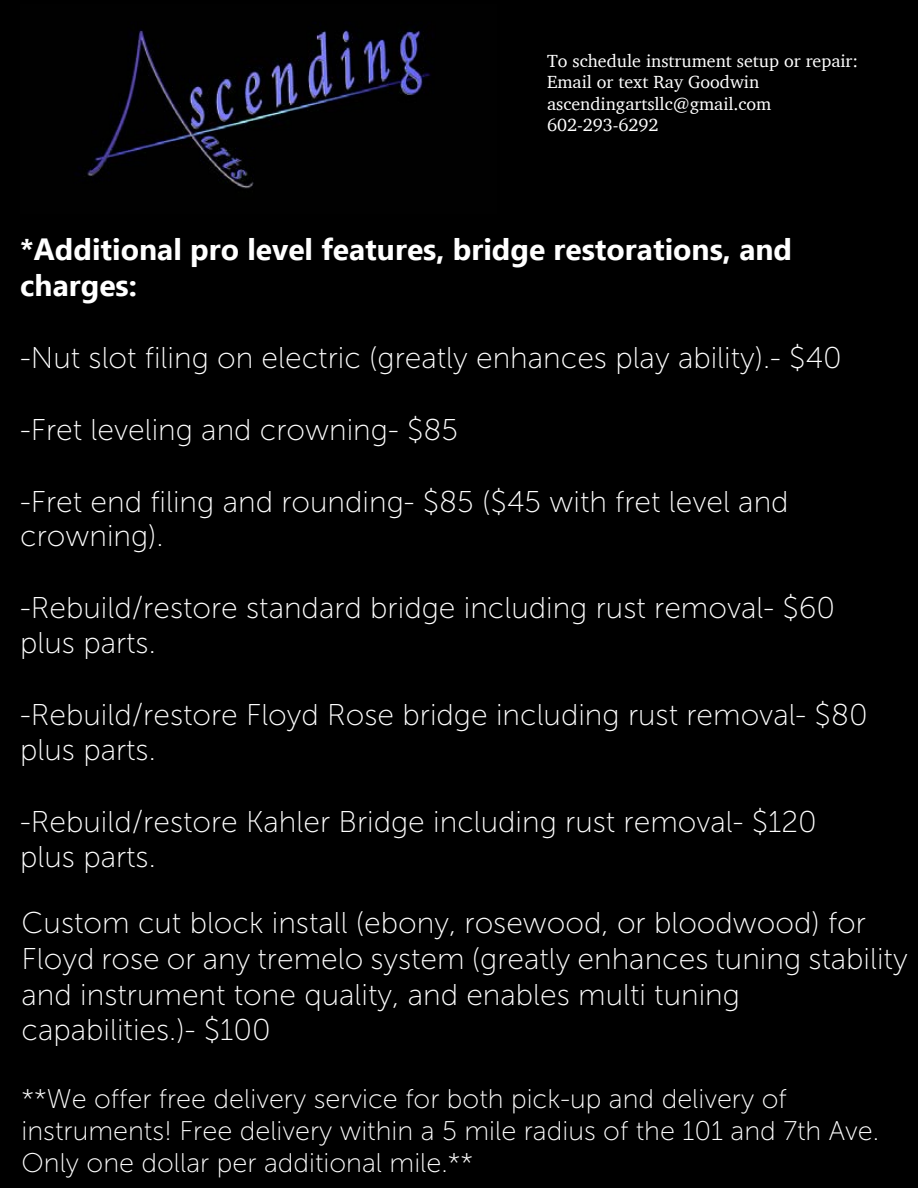
<style>
.page{position:relative;width:918px;height:1188px;background:#000}
.page>*{position:absolute;margin:0;border:0;box-sizing:border-box;transform-origin:0 0}
.t1{font:30px/34.8px "Museo Sans 100";color:#fff}
.t2{font:700 30px/36px "Ebrima";color:#fff}
.t3{font:27px/32.1px "Museo Sans 100";color:#fff}
.t4{font:18px/21.6px "Charter";color:#fff}
</style>
<div class="page">
<img style="left:79px;top:23px;width:352px;height:166px">
<p class="t4" style="left:547px;top:49px;width:313px">To schedule instrument setup or repair:<br>Email or text Ray Goodwin ascendingartsllc@gmail.com<br>602-293-6292</p>
<p class="t2" style="left:20px;top:229px;width:773px">*Additional pro level features, bridge restorations, and charges:</p>
<p class="t1" style="left:20px;top:340px;width:823px">-Nut slot filing on electric (greatly enhances play ability).- $40</p>
<p class="t1" style="left:20px;top:412px;width:439px">-Fret leveling and crowning- $85</p>
<p class="t1" style="left:20px;top:484px;width:770px">-Fret end filing and rounding- $85 ($45 with fret level and crowning).</p>
<p class="t1" style="left:20px;top:591px;width:817px">-Rebuild/restore standard bridge including rust removal- $60 plus parts.</p>
<p class="t1" style="left:20px;top:698px;width:849px">-Rebuild/restore Floyd Rose bridge including rust removal- $80 plus parts.</p>
<p class="t1" style="left:20px;top:805px;width:798px">-Rebuild/restore Kahler Bridge including rust removal- $120 plus parts.</p>
<p class="t1" style="left:22px;top:906px;width:888px;line-height:35.5px">Custom cut block install (ebony, rosewood, or bloodwood) for Floyd rose or any tremelo system (greatly enhances tuning stability and instrument tone quality, and enables multi tuning capabilities.)- $100</p>
<p class="t3" style="left:22px;top:1083px;width:859px">**We offer free delivery service for both pick-up and delivery of instruments! Free delivery within a 5 mile radius of the 101 and 7th Ave.<br>Only one dollar per additional mile.**</p>
</div>
